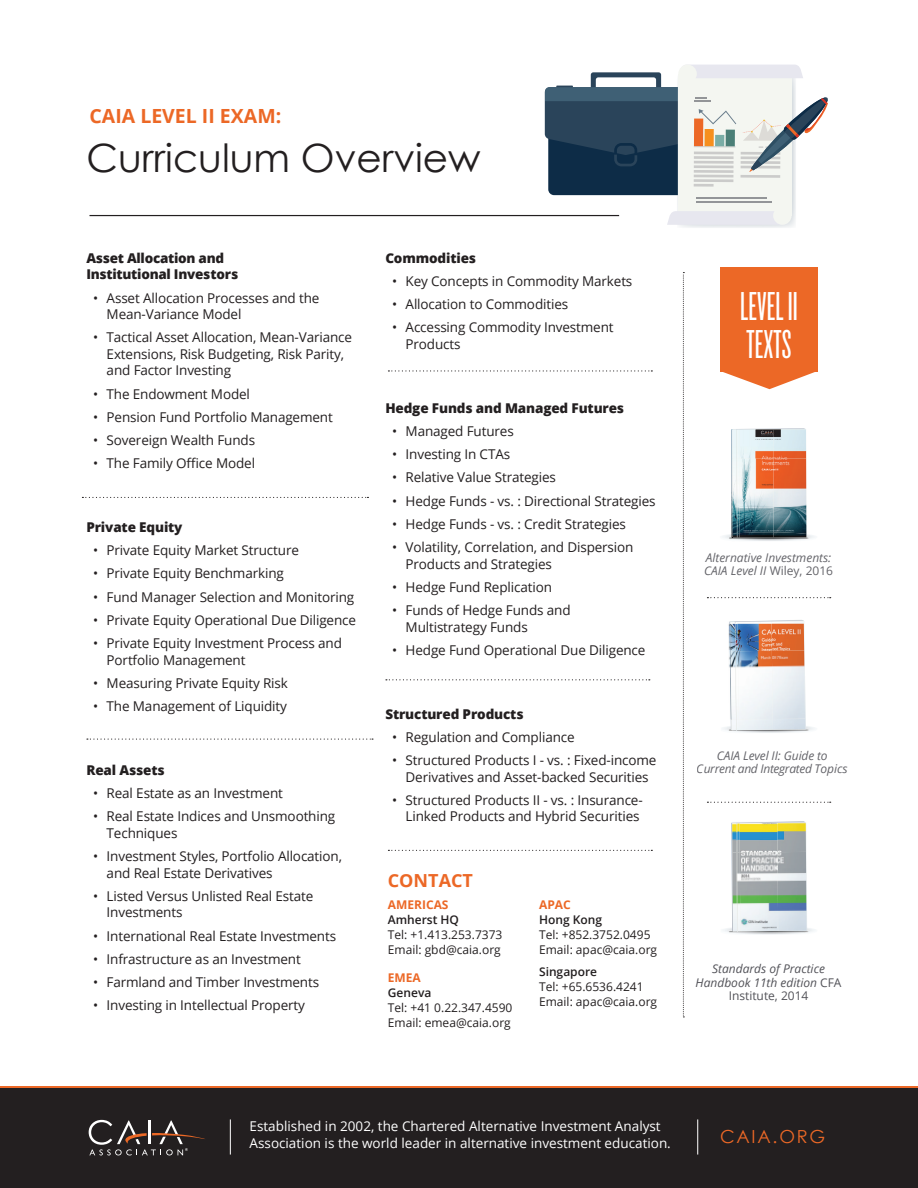
<style>
.page{position:relative;width:918px;height:1188px;background:#fff}
.page>*{position:absolute;margin:0;border:0;box-sizing:border-box;transform-origin:0 0}
.t1{font:42px/37.5px "Knockout HTF26 Junior Flyweight";color:#fff}
.t2{font:39px "Century Gothic";color:#231f20}
.t3{font:700 19.5px "Open Sans";color:#ec6826}
.t4{font:18px "Century Gothic";letter-spacing:.1em;color:#ec6826}
.t5{font:700 18px "Open Sans";color:#ec6826}
.t6{font:13.5px/16.5px "Open Sans";letter-spacing:-.01em;color:#231f20}
.t7{font:800 13.5px/16.5px "Open Sans";letter-spacing:-.01em;color:#231f20}
.t8{font:13.5px/16.5px "Open Sans";color:#fff}
.t9{font:12px/15px "Open Sans";color:#231f20}
.t10{font:italic 12px/13.5px "Open Sans";color:#525258;text-align:center}
.t11{font:600 12px "Open Sans";color:#231f20}
.t12{font:700 12px "Open Sans";color:#ec6826}
.s1{font-style:normal}
</style>
<div class="page">
<svg style="left:707px;top:597px;width:124px;height:1px"></svg>
<svg style="left:707px;top:802px;width:124px;height:1px"></svg>
<svg style="left:388px;top:370px;width:264px;height:2px"></svg>
<svg style="left:386px;top:679px;width:264px;height:1px"></svg>
<svg style="left:388px;top:850px;width:264px;height:1px"></svg>
<svg style="left:82px;top:497px;width:286px;height:1px"></svg>
<svg style="left:87px;top:739px;width:286px;height:1px"></svg>
<svg style="left:723px;top:372px;width:92px;height:17px"></svg>
<div style="left:720px;top:267px;width:97px;height:105px;background:#ec6826"></div>
<hr style="left:90px;top:215px;width:529px;height:1px;background:#231f20">
<svg style="left:683px;top:272px;width:1px;height:745px"></svg>
<hr style="left:0;top:1086px;width:918px;height:4px;background:#ec6826">
<svg style="left:722px;top:428px;width:93px;height:113px"></svg>
<svg style="left:723px;top:821px;width:92px;height:114px"></svg>
<svg style="left:723px;top:620px;width:92px;height:113px"></svg>
<div style="left:0;top:1088px;width:918px;height:100px;background:#231f20"></div>
<svg style="left:89px;top:1120px;width:116px;height:35px"></svg>
<hr style="left:230px;top:1119px;width:1px;height:36px;background:#fff">
<hr style="left:697px;top:1119px;width:1px;height:36px;background:#fff">
<svg style="left:545px;top:65px;width:283px;height:163px"></svg>
<h3 class="t3" style="left:90px;top:102px;width:193px">CAIA LEVEL II EXAM:</h3>
<h2 class="t2" style="left:86px;top:131px;width:396px">Curriculum Overview</h2>
<p class="t7" style="left:86px;top:249px;width:153px">Asset Allocation and<br>Institutional Investors</p>
<p class="t6" style="left:107px;top:289px;width:214px;text-indent:-14px">• Asset Allocation Processes and the<br>Mean-Variance Model</p>
<p class="t6" style="left:107px;top:329px;width:247px;text-indent:-14px">• Tactical Asset Allocation, Mean-Variance<br>Extensions, Risk Budgeting, Risk Parity, and Factor Investing</p>
<p class="t6" style="left:93px;top:385px;width:158px">• The Endowment Model</p>
<p class="t6" style="left:93px;top:408px;width:241px">• Pension Fund Portfolio Management</p>
<p class="t6" style="left:93px;top:432px;width:164px">• Sovereign Wealth Funds</p>
<p class="t6" style="left:93px;top:455px;width:164px">• The Family Office Model</p>
<p class="t7" style="left:86px;top:518px;width:98px">Private Equity</p>
<p class="t6" style="left:93px;top:542px;width:207px">• Private Equity Market Structure</p>
<p class="t6" style="left:93px;top:565px;width:192px">• Private Equity Benchmarking</p>
<p class="t6" style="left:93px;top:588px;width:263px">• Fund Manager Selection and Monitoring</p>
<p class="t6" style="left:93px;top:611px;width:264px">• Private Equity Operational Due Diligence</p>
<p class="t6" style="left:107px;top:635px;width:237px;text-indent:-14px">• Private Equity Investment Process and<br>Portfolio Management</p>
<p class="t6" style="left:93px;top:674px;width:196px">• Measuring Private Equity Risk</p>
<p class="t6" style="left:93px;top:698px;width:195px">• The Management of Liquidity</p>
<p class="t7" style="left:86px;top:761px;width:80px">Real Assets</p>
<p class="t6" style="left:93px;top:785px;width:191px">• Real Estate as an Investment</p>
<p class="t6" style="left:107px;top:808px;width:230px;text-indent:-14px">• Real Estate Indices and Unsmoothing<br>Techniques</p>
<p class="t6" style="left:107px;top:848px;width:237px;text-indent:-14px">• Investment Styles, Portfolio Allocation, and Real Estate Derivatives</p>
<p class="t6" style="left:107px;top:887px;width:208px;text-indent:-14px">• Listed Versus Unlisted Real Estate<br>Investments</p>
<p class="t6" style="left:93px;top:927px;width:245px">• International Real Estate Investments</p>
<p class="t6" style="left:93px;top:950px;width:209px">• Infrastructure as an Investment</p>
<p class="t6" style="left:93px;top:974px;width:228px">• Farmland and Timber Investments</p>
<p class="t6" style="left:93px;top:997px;width:213px">• Investing in Intellectual Property</p>
<p class="t7" style="left:385px;top:249px;width:92px">Commodities</p>
<p class="t6" style="left:392px;top:272px;width:242px">• Key Concepts in Commodity Markets</p>
<p class="t6" style="left:392px;top:296px;width:178px">• Allocation to Commodities</p>
<p class="t6" style="left:406px;top:319px;width:210px;text-indent:-13px">• Accessing Commodity Investment<br>Products</p>
<p class="t7" style="left:385px;top:399px;width:240px">Hedge Funds and Managed Futures</p>
<p class="t6" style="left:392px;top:422px;width:123px">• Managed Futures</p>
<p class="t6" style="left:392px;top:446px;width:120px">• Investing In CTAs</p>
<p class="t6" style="left:392px;top:469px;width:165px">• Relative Value Strategies</p>
<p class="t6" style="left:392px;top:492px;width:265px">• Hedge Funds - vs. : Directional Strategies</p>
<p class="t6" style="left:392px;top:515px;width:235px">• Hedge Funds - vs. : Credit Strategies</p>
<p class="t6" style="left:406px;top:539px;width:229px;text-indent:-14px">• Volatility, Correlation, and Dispersion<br>Products and Strategies</p>
<p class="t6" style="left:392px;top:578px;width:161px">• Hedge Fund Replication</p>
<p class="t6" style="left:406px;top:602px;width:167px;text-indent:-14px">• Funds of Hedge Funds and<br>Multistrategy Funds</p>
<p class="t6" style="left:392px;top:641px;width:255px">• Hedge Fund Operational Due Diligence</p>
<p class="t7" style="left:385px;top:705px;width:140px">Structured Products</p>
<p class="t6" style="left:392px;top:728px;width:184px">• Regulation and Compliance</p>
<p class="t6" style="left:392px;top:752px;width:266px;text-align:center">• Structured Products I - vs. : Fixed-income<br>Derivatives and Asset-backed Securities</p>
<p class="t6" style="left:392px;top:791px;width:252px;text-align:right">• Structured Products II - vs. : Insurance-<br>Linked Products and Hybrid Securities</p>
<h3 class="t5" style="left:388px;top:868px;width:87px">CONTACT</h3>
<p class="t12" style="left:388px;top:896px;width:62px">AMERICAS</p>
<p class="t11" style="left:388px;top:911px;width:73px">Amherst HQ</p>
<p class="t9" style="left:388px;top:926px;width:116px">Tel: +1.413.253.7373<br>Email: gbd@caia.org</p>
<p class="t12" style="left:388px;top:969px;width:35px">EMEA</p>
<p class="t11" style="left:388px;top:984px;width:45px">Geneva</p>
<p class="t9" style="left:388px;top:1000px;width:126px">Tel: +41 0.22.347.4590<br>Email: emea@caia.org</p>
<p class="t12" style="left:539px;top:896px;width:33px">APAC</p>
<p class="t11" style="left:539px;top:911px;width:65px">Hong Kong</p>
<p class="t9" style="left:539px;top:927px;width:120px">Tel: +852.3752.0495<br>Email: apac@caia.org</p>
<p class="t11" style="left:539px;top:963px;width:60px">Singapore</p>
<p class="t9" style="left:539px;top:979px;width:120px">Tel: +65.6536.4241<br>Email: apac@caia.org</p>
<h1 class="t1" style="left:740px;top:289px;width:59px">LEVEL II<br>TEXTS</h1>
<p class="t10" style="left:704px;top:550px;width:131px;text-align:left">Alternative Investments:<br>CAIA Level II <span class="s1">Wiley, 2016</span></p>
<p class="t10" style="left:697px;top:748px;width:152px">CAIA Level II: Guide to<br>Current and Integrated Topics</p>
<p class="t10" style="left:696px;top:962px;width:147px">Standards of Practice<br>Handbook 11th edition <span class="s1">CFA<br>Institute, 2014</span></p>
<p class="t8" style="left:250px;top:1118px;width:423px">Established in 2002, the Chartered Alternative Investment Analyst<br>Association is the world leader in alternative investment education.</p>
<h3 class="t4" style="left:720px;top:1124px;width:107px">CAIA.ORG</h3>
</div>
